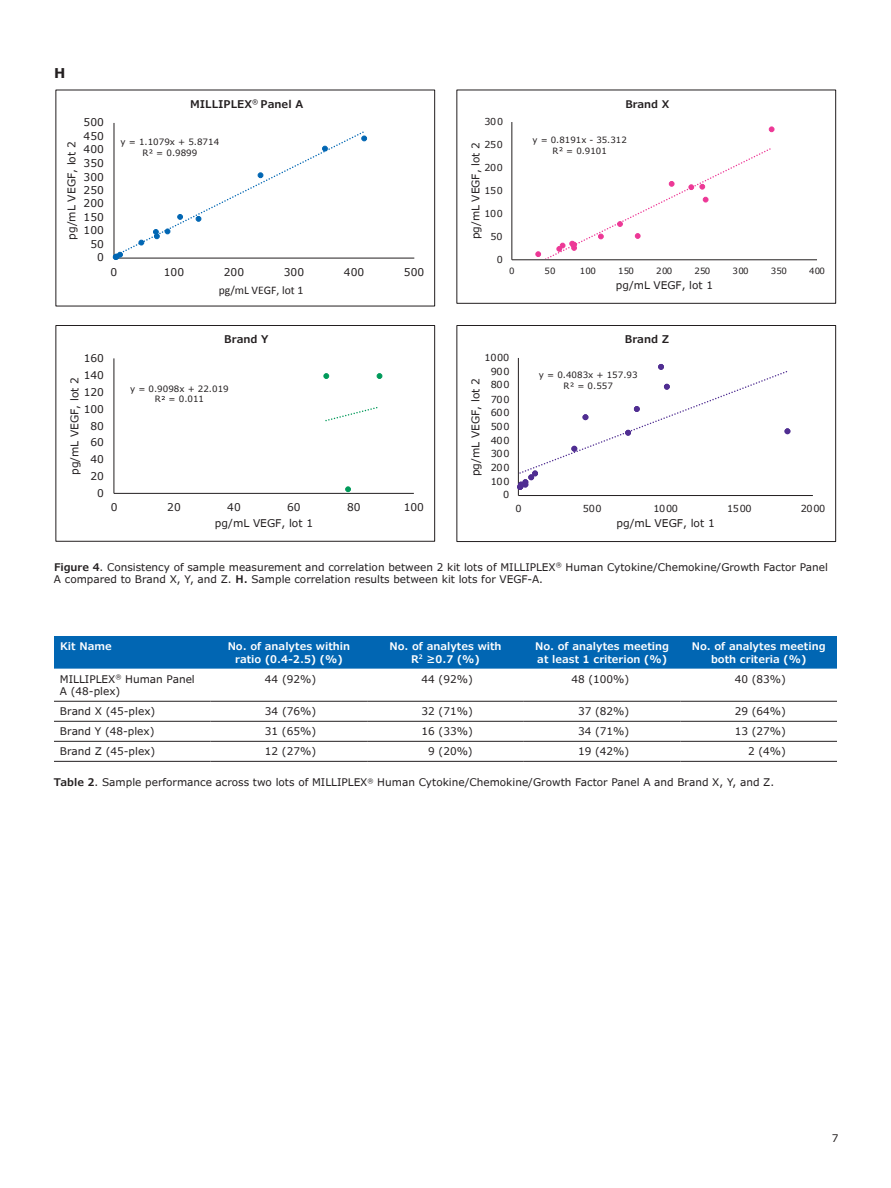
<style>
.page{position:relative;width:891px;height:1188px;background:#fff}
.page>*{position:absolute;margin:0;border:0;box-sizing:border-box;transform-origin:0 0}
.t1{font:700 13.5px "Verdana Pro";color:#231f20}
.t2{font:11.7px "Calibri";color:#231f20}
.t3{font:10.65px "Verdana Pro";color:#231f20}
.t4{font:600 10.65px "Verdana Pro";color:#231f20}
.t5{font:10.5px/12.6px "Verdana Pro";color:#231f20}
.t6{font:600 10.5px/12.6px "Verdana Pro";color:#fff;text-align:center}
.t7{font:600 10.5px "Verdana Pro";color:#231f20}
.t8{font:9.75px "Verdana Pro";letter-spacing:-.035em;color:#231f20}
.t9{font:9.6px "Verdana Pro";letter-spacing:-.035em;color:#231f20}
.t10{font:8.7px/10.6px "Verdana Pro";color:#231f20;text-align:center}
.t11{font:8.55px/10.5px "Verdana Pro";color:#231f20;text-align:center}
.s1{font-weight:600}
</style>
<div class="page">
<hr style="left:114px;top:123px;width:1px;height:135px;background:#231f20">
<hr style="left:114px;top:258px;width:300px;height:1px;background:#231f20">
<svg style="left:113px;top:131px;width:254px;height:129px"></svg>
<hr style="left:114px;top:358px;width:1px;height:135px;background:#231f20">
<hr style="left:114px;top:493px;width:300px;height:1px;background:#231f20">
<svg style="left:377px;top:373px;width:5px;height:6px"></svg>
<svg style="left:324px;top:373px;width:5px;height:6px"></svg>
<svg style="left:345px;top:486px;width:6px;height:6px"></svg>
<svg style="left:325px;top:407px;width:53px;height:14px"></svg>
<div style="left:56px;top:325px;width:379px;height:217px;border:1px solid #231f20"></div>
<hr style="left:511px;top:122px;width:1px;height:138px;background:#231f20">
<hr style="left:512px;top:259px;width:305px;height:1px;background:#231f20">
<svg style="left:769px;top:127px;width:5px;height:5px"></svg>
<svg style="left:535px;top:147px;width:236px;height:112px"></svg>
<div style="left:456px;top:90px;width:380px;height:214px;border:1px solid #231f20"></div>
<hr style="left:518px;top:358px;width:1px;height:138px;background:#231f20">
<hr style="left:518px;top:495px;width:295px;height:1px;background:#231f20">
<svg style="left:517px;top:364px;width:273px;height:126px"></svg>
<div style="left:457px;top:325px;width:379px;height:217px;border:1px solid #231f20"></div>
<div style="left:54px;top:636px;width:783px;height:33px;background:#0166b3"></div>
<hr style="left:54px;top:701px;width:157px;height:1px;background:#231f20">
<hr style="left:211px;top:701px;width:156px;height:1px;background:#231f20">
<hr style="left:367px;top:701px;width:157px;height:1px;background:#231f20">
<hr style="left:524px;top:701px;width:156px;height:1px;background:#231f20">
<hr style="left:680px;top:701px;width:157px;height:1px;background:#231f20">
<hr style="left:54px;top:721px;width:157px;height:1px;background:#231f20">
<hr style="left:211px;top:721px;width:156px;height:1px;background:#231f20">
<hr style="left:367px;top:721px;width:157px;height:1px;background:#231f20">
<hr style="left:524px;top:721px;width:156px;height:1px;background:#231f20">
<hr style="left:680px;top:721px;width:157px;height:1px;background:#231f20">
<hr style="left:54px;top:741px;width:157px;height:1px;background:#231f20">
<hr style="left:211px;top:741px;width:156px;height:1px;background:#231f20">
<hr style="left:367px;top:741px;width:157px;height:1px;background:#231f20">
<hr style="left:524px;top:741px;width:156px;height:1px;background:#231f20">
<hr style="left:680px;top:741px;width:157px;height:1px;background:#231f20">
<hr style="left:54px;top:761px;width:157px;height:1px;background:#231f20">
<hr style="left:211px;top:761px;width:156px;height:1px;background:#231f20">
<hr style="left:367px;top:761px;width:157px;height:1px;background:#231f20">
<hr style="left:524px;top:761px;width:156px;height:1px;background:#231f20">
<hr style="left:680px;top:761px;width:157px;height:1px;background:#231f20">
<p class="t1" style="left:54px;top:64px;width:13px">H</p>
<p class="t4" style="left:190px;top:97px;width:115px">MILLIPLEX<sup>®</sup> Panel A</p>
<p class="t7" style="left:625px;top:97px;width:46px">Brand X</p>
<p class="t3" style="left:84px;top:116px;width:22px">500</p>
<p class="t9" style="left:485px;top:116px;width:20px">300</p>
<p class="t3" style="left:84px;top:129px;width:22px">450</p>
<p class="t3" style="left:65px;top:240px;width:100px;rotate:-90deg">pg/mL VEGF, lot 2</p>
<p class="t3" style="left:84px;top:143px;width:22px">400</p>
<p class="t3" style="left:84px;top:156px;width:22px">350</p>
<p class="t3" style="left:84px;top:170px;width:22px">300</p>
<p class="t3" style="left:84px;top:183px;width:22px">250</p>
<p class="t3" style="left:84px;top:197px;width:22px">200</p>
<p class="t3" style="left:84px;top:210px;width:22px">150</p>
<p class="t3" style="left:84px;top:224px;width:22px">100</p>
<p class="t3" style="left:90px;top:237px;width:15px">50</p>
<p class="t10" style="left:121px;top:137px;width:100px">y = 1.1079x + 5.8714<br>R = 0.9899</p>
<p class="t9" style="left:485px;top:138px;width:20px">250</p>
<p class="t5" style="left:469px;top:239px;width:99px;rotate:-90deg">pg/mL VEGF, lot 2</p>
<p class="t9" style="left:485px;top:161px;width:20px">200</p>
<p class="t9" style="left:485px;top:184px;width:20px">150</p>
<p class="t9" style="left:485px;top:207px;width:20px">100</p>
<p class="t9" style="left:491px;top:230px;width:13px">50</p>
<p class="t11" style="left:533px;top:135px;width:96px">y = 0.8191x - 35.312<br>R = 0.9101</p>
<p class="t3" style="left:97px;top:251px;width:8px">0</p>
<p class="t9" style="left:497px;top:253px;width:8px">0</p>
<p class="t3" style="left:111px;top:265px;width:8px">0</p>
<p class="t3" style="left:164px;top:265px;width:22px">100</p>
<p class="t3" style="left:224px;top:265px;width:22px">200</p>
<p class="t3" style="left:284px;top:265px;width:22px">300</p>
<p class="t3" style="left:344px;top:265px;width:22px">400</p>
<p class="t3" style="left:404px;top:265px;width:22px">500</p>
<p class="t11" style="left:509px;top:266px;width:7px">0</p>
<p class="t11" style="left:544px;top:266px;width:13px">50</p>
<p class="t11" style="left:580px;top:266px;width:17px">100</p>
<p class="t11" style="left:618px;top:266px;width:17px">150</p>
<p class="t11" style="left:656px;top:266px;width:17px">200</p>
<p class="t11" style="left:694px;top:266px;width:17px">250</p>
<p class="t11" style="left:733px;top:266px;width:17px">300</p>
<p class="t11" style="left:771px;top:266px;width:17px">350</p>
<p class="t11" style="left:809px;top:266px;width:17px">400</p>
<p class="t2" style="left:219px;top:282px;width:86px">pg/mL VEGF, lot 1</p>
<p class="t5" style="left:616px;top:279px;width:99px">pg/mL VEGF, lot 1</p>
<p class="t4" style="left:224px;top:333px;width:46px">Brand Y</p>
<p class="t4" style="left:625px;top:333px;width:46px">Brand Z</p>
<p class="t3" style="left:84px;top:351px;width:22px">160</p>
<p class="t8" style="left:485px;top:352px;width:26px">1000</p>
<p class="t3" style="left:84px;top:368px;width:22px">140</p>
<p class="t3" style="left:68px;top:475px;width:100px;rotate:-90deg">pg/mL VEGF, lot 2</p>
<p class="t3" style="left:84px;top:385px;width:22px">120</p>
<p class="t3" style="left:84px;top:402px;width:22px">100</p>
<p class="t3" style="left:91px;top:419px;width:15px">80</p>
<p class="t3" style="left:91px;top:436px;width:15px">60</p>
<p class="t3" style="left:91px;top:452px;width:15px">40</p>
<p class="t3" style="left:91px;top:469px;width:15px">20</p>
<p class="t10" style="left:130px;top:383px;width:100px">y = 0.9098x + 22.019<br>R = 0.011</p>
<p class="t3" style="left:469px;top:476px;width:100px;rotate:-90deg">pg/mL VEGF, lot 2</p>
<p class="t8" style="left:491px;top:365px;width:20px">900</p>
<p class="t8" style="left:491px;top:379px;width:20px">800</p>
<p class="t8" style="left:491px;top:393px;width:20px">700</p>
<p class="t8" style="left:491px;top:406px;width:20px">600</p>
<p class="t8" style="left:491px;top:420px;width:20px">500</p>
<p class="t8" style="left:491px;top:434px;width:20px">400</p>
<p class="t8" style="left:491px;top:448px;width:20px">300</p>
<p class="t8" style="left:491px;top:462px;width:20px">200</p>
<p class="t8" style="left:491px;top:475px;width:20px">100</p>
<p class="t10" style="left:539px;top:370px;width:100px">y = 0.4083x + 157.93<br>R = 0.557</p>
<p class="t3" style="left:97px;top:486px;width:8px">0</p>
<p class="t8" style="left:503px;top:489px;width:8px">0</p>
<p class="t3" style="left:111px;top:501px;width:8px">0</p>
<p class="t3" style="left:167px;top:501px;width:15px">20</p>
<p class="t3" style="left:227px;top:501px;width:15px">40</p>
<p class="t3" style="left:287px;top:501px;width:15px">60</p>
<p class="t3" style="left:347px;top:501px;width:15px">80</p>
<p class="t3" style="left:404px;top:501px;width:22px">100</p>
<p class="t8" style="left:515px;top:502px;width:8px">0</p>
<p class="t8" style="left:583px;top:502px;width:20px">500</p>
<p class="t8" style="left:653px;top:502px;width:26px">1000</p>
<p class="t8" style="left:727px;top:502px;width:26px">1500</p>
<p class="t8" style="left:801px;top:502px;width:26px">2000</p>
<p class="t3" style="left:215px;top:517px;width:100px">pg/mL VEGF, lot 1</p>
<p class="t3" style="left:616px;top:517px;width:100px">pg/mL VEGF, lot 1</p>
<p class="t5" style="left:54px;top:561px;width:775px"><span class="s1">Figure 4</span>. Consistency of sample measurement and correlation between 2 kit lots of MILLIPLEX<sup>®</sup> Human Cytokine/Chemokine/Growth Factor Panel<br>A compared to Brand X, Y, and Z. <span class="s1">H.</span> Sample correlation results between kit lots for VEGF-A.</p>
<p class="t6" style="left:60px;top:640px;width:53px">Kit Name</p>
<p class="t6" style="left:228px;top:640px;width:124px">No. of analytes within ratio (0.4-2.5) (%)</p>
<p class="t6" style="left:389px;top:640px;width:114px">No. of analytes with<br>R<sup>2</sup> ≥0.7 (%)</p>
<p class="t6" style="left:535px;top:640px;width:135px;text-align:left">No. of analytes meeting at least 1 criterion (%)</p>
<p class="t6" style="left:692px;top:640px;width:135px">No. of analytes meeting both criteria (%)</p>
<p class="t5" style="left:60px;top:673px;width:136px">MILLIPLEX<sup>®</sup> Human Panel<br>A (48-plex)</p>
<p class="t5" style="left:265px;top:673px;width:53px">44 (92%)</p>
<p class="t5" style="left:422px;top:673px;width:53px">44 (92%)</p>
<p class="t5" style="left:571px;top:673px;width:59px">48 (100%)</p>
<p class="t5" style="left:735px;top:673px;width:53px">40 (83%)</p>
<p class="t5" style="left:60px;top:705px;width:97px">Brand X (45-plex)</p>
<p class="t5" style="left:265px;top:705px;width:53px">34 (76%)</p>
<p class="t5" style="left:422px;top:705px;width:53px">32 (71%)</p>
<p class="t5" style="left:578px;top:705px;width:53px">37 (82%)</p>
<p class="t5" style="left:735px;top:705px;width:53px">29 (64%)</p>
<p class="t5" style="left:60px;top:725px;width:96px">Brand Y (48-plex)</p>
<p class="t5" style="left:265px;top:725px;width:53px">31 (65%)</p>
<p class="t5" style="left:422px;top:725px;width:53px">16 (33%)</p>
<p class="t5" style="left:578px;top:725px;width:53px">34 (71%)</p>
<p class="t5" style="left:735px;top:725px;width:53px">13 (27%)</p>
<p class="t5" style="left:60px;top:745px;width:97px">Brand Z (45-plex)</p>
<p class="t5" style="left:265px;top:745px;width:53px">12 (27%)</p>
<p class="t5" style="left:428px;top:745px;width:46px">9 (20%)</p>
<p class="t5" style="left:578px;top:745px;width:53px">19 (42%)</p>
<p class="t5" style="left:748px;top:745px;width:39px">2 (4%)</p>
<p class="t5" style="left:54px;top:776px;width:722px"><span class="s1">Table 2</span>. Sample performance across two lots of MILLIPLEX<sup>®</sup> Human Cytokine/Chemokine/Growth Factor Panel A and Brand X, Y, and Z.</p>
<p class="t5" style="left:832px;top:1132px;width:8px">7</p>
</div>
